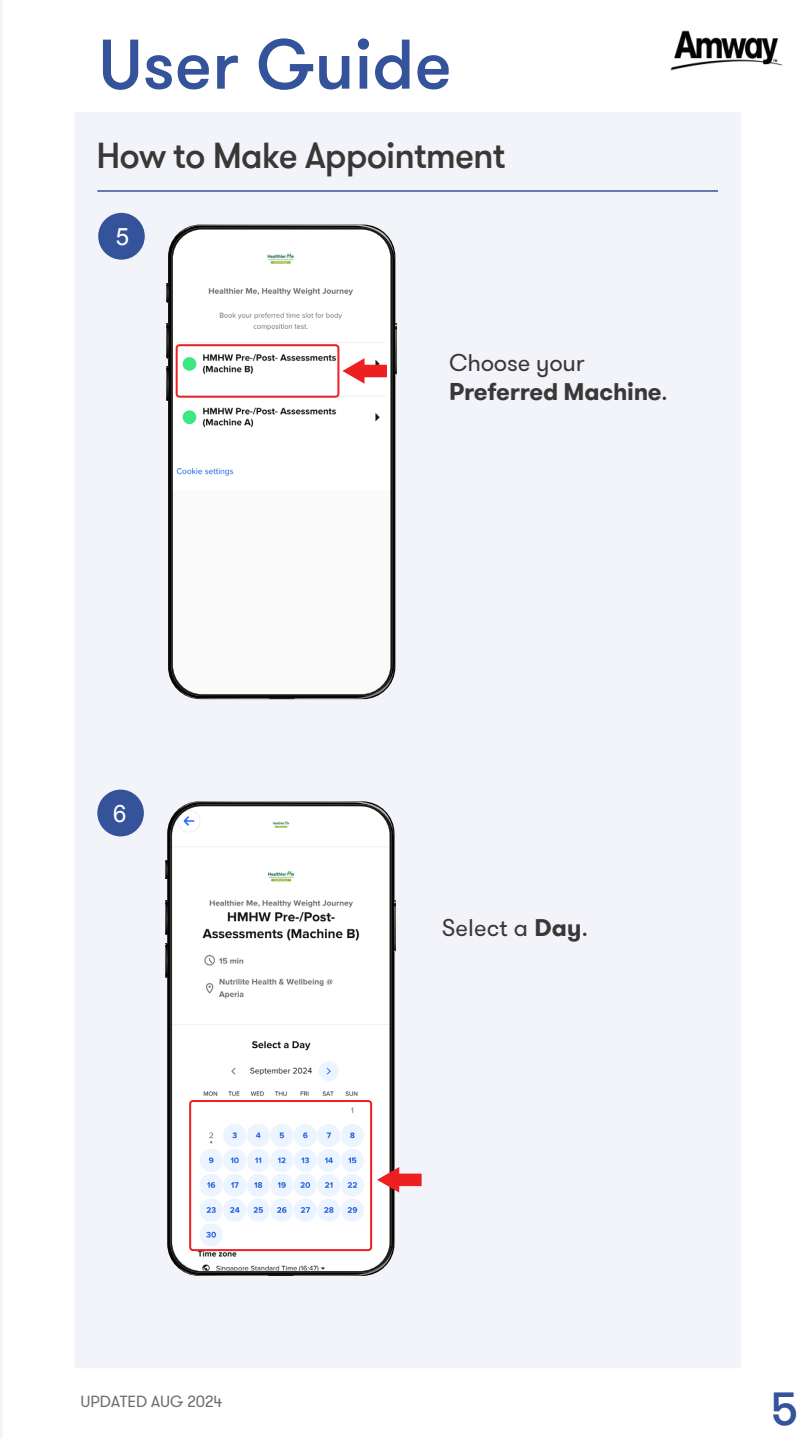
<style>
.page{position:relative;width:810px;height:1440px;background:#fff}
.page>*{position:absolute;margin:0;border:0;box-sizing:border-box;transform-origin:0 0}
.t1{font:500 70px "GT Walsheim Pro";color:#35539b}
.t2{font:500 46.4px "GT Walsheim Pro";color:#35539b}
.t3{font:500 36px "GT Walsheim Pro";letter-spacing:-.025em;color:#3a3736}
.t4{font:700 24px/28.8px "GT Walsheim Pro";letter-spacing:-.01em;color:#3a3736}
.t5{font:24px "GT Walsheim Pro";color:#3a3736}
.t6{font:24px "Arial";color:#fff}
.t7{font:16px "GT Walsheim Pro";letter-spacing:-.005em;color:#6d6e71}
.s1{font-weight:400}
.s2{font-weight:700}
</style>
<div class="page">
<div style="left:75px;top:112px;width:666px;height:1256px;background:#f3f4f9"></div>
<hr style="left:97px;top:190px;width:621px;height:2px;background:#35539b">
<img style="left:671px;top:30px;width:112px;height:40px">
<div style="left:98px;top:213px;width:47px;height:47px;background:#35539b;border-radius:50%"></div>
<svg style="left:168px;top:225px;width:227px;height:474px;background:#1c1c1c"></svg>
<svg style="left:177px;top:225px;width:218px;height:37px"></svg>
<svg style="left:171px;top:228px;width:221px;height:468px"></svg>
<svg style="left:395px;top:324px;width:1px;height:51px"></svg>
<svg style="left:396px;top:324px;width:1px;height:51px"></svg>
<svg style="left:166px;top:324px;width:1px;height:34px"></svg>
<svg style="left:167px;top:324px;width:1px;height:34px"></svg>
<svg style="left:166px;top:367px;width:1px;height:34px"></svg>
<svg style="left:167px;top:367px;width:1px;height:34px"></svg>
<svg style="left:166px;top:283px;width:2px;height:19px"></svg>
<svg style="left:177px;top:662px;width:218px;height:37px"></svg>
<div style="left:97px;top:790px;width:47px;height:46px;background:#35539b;border-radius:50%"></div>
<svg style="left:167px;top:801px;width:228px;height:475px;background:#313131"></svg>
<svg style="left:176px;top:801px;width:218px;height:37px"></svg>
<svg style="left:170px;top:804px;width:222px;height:469px"></svg>
<svg style="left:395px;top:901px;width:1px;height:50px"></svg>
<svg style="left:165px;top:901px;width:1px;height:34px"></svg>
<svg style="left:166px;top:901px;width:1px;height:34px"></svg>
<svg style="left:165px;top:943px;width:1px;height:35px"></svg>
<svg style="left:166px;top:943px;width:1px;height:35px"></svg>
<svg style="left:165px;top:860px;width:2px;height:19px"></svg>
<svg style="left:176px;top:1239px;width:218px;height:37px"></svg>
<div style="left:189px;top:1100px;width:183px;height:151px;border:2px solid #ee1f23;border-radius:3px"></div>
<svg style="left:377px;top:1167px;width:45px;height:26px"></svg>
<div style="left:176px;top:344px;width:163px;height:54px;border:2px solid #ee1f23;border-radius:3px"></div>
<svg style="left:342px;top:358px;width:45px;height:26px"></svg>
<h1 class="t1" style="left:98px;top:20px;width:355px">User Guide</h1>
<h3 class="t3" style="left:96px;top:133px;width:411px">How to Make Appointment</h3>
<p class="t6" style="left:116px;top:221px;width:15px">5</p>
<p class="t6" style="left:113px;top:798px;width:15px">6</p>
<p class="t4" style="left:449px;top:349px;width:220px"><span class="s1">Choose your<br></span>Preferred Machine<span class="s1">.</span></p>
<p class="t5" style="left:442px;top:912px;width:148px">Select a <span class="s2">Day</span>.</p>
<p class="t7" style="left:80px;top:1391px;width:143px">UPDATED AUG 2024</p>
<h2 class="t2" style="left:770px;top:1380px;width:30px">5</h2>
</div>
